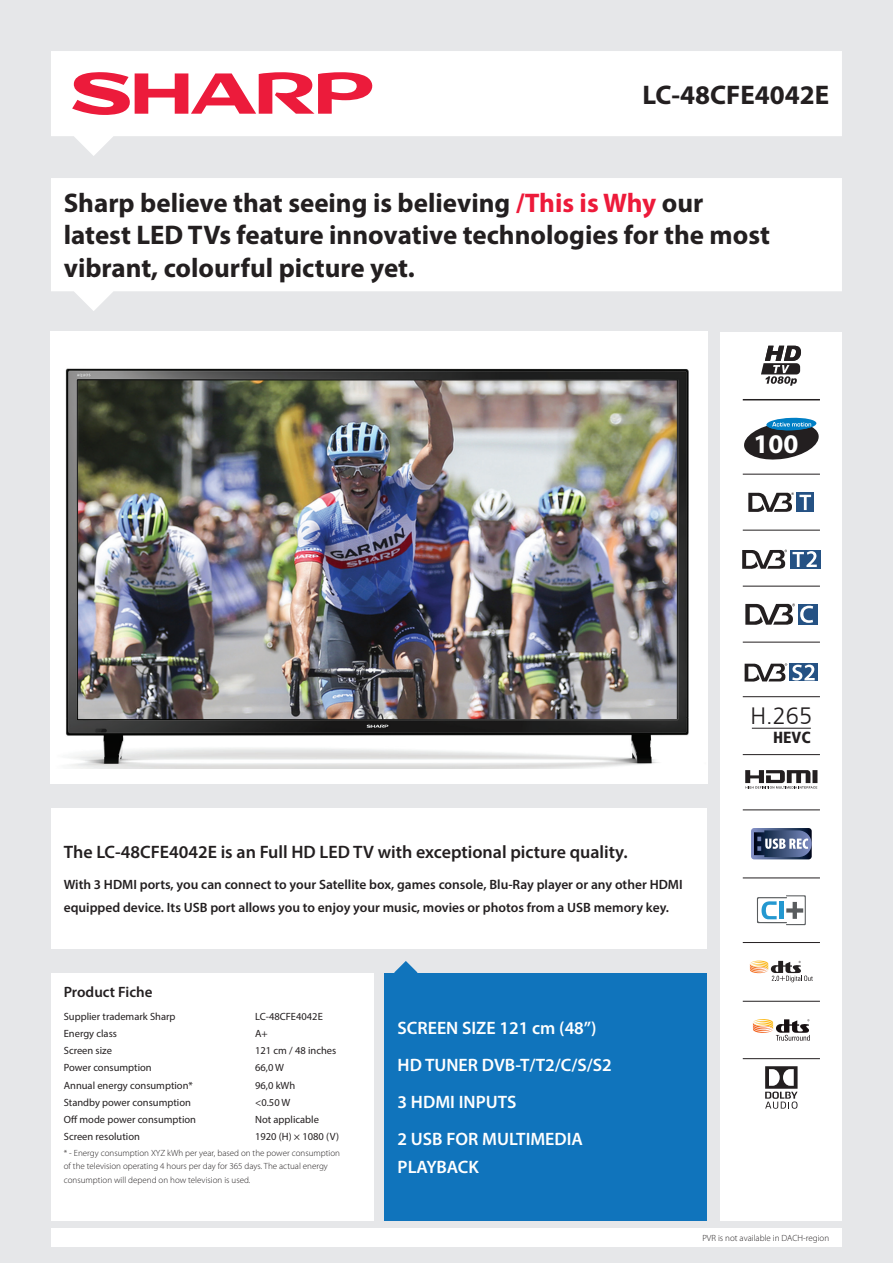
<style>
.page{position:relative;width:893px;height:1263px;background:#e6e7e9}
.page>*{position:absolute;margin:0;border:0;box-sizing:border-box;transform-origin:0 0}
.t1{font:700 27px/32.4px "Myriad Pro";color:#231f20}
.t2{font:700 27px "Myriad Pro";color:#fff}
.t3{font:300 23.55px "Frutiger LT Com";color:#231f20}
.t4{font:600 18px/37px "Myriad Pro";color:#fff}
.t5{font:600 18px "Myriad Pro";color:#231f20}
.t6{font:900 condensed 16.05px "Frutiger LT Com";color:#231f20}
.t7{font:600 15px "Myriad Pro";color:#231f20}
.t8{font:600 13.5px/22.5px "Myriad Pro";color:#231f20}
.t9{font:10.5px "Myriad Pro";color:#231f20}
.t10{font:300 9px/13.5px "Myriad Pro";color:#231f20}
.s1{color:#ed1a3a}
</style>
<div class="page">
<svg style="left:51px;top:51px;width:791px;height:105px;fill:#fff"></svg>
<svg style="left:72px;top:72px;width:302px;height:43px;background:#f58999"></svg>
<div style="left:721px;top:332px;width:121px;height:888px;background:#fff"></div>
<div style="left:51px;top:1228px;width:791px;height:19px;background:#fff"></div>
<svg style="left:51px;top:178px;width:791px;height:133px;background:#fbfbfb"></svg>
<div style="left:51px;top:332px;width:657px;height:452px;background:#fff"></div>
<svg style="left:395px;top:961px;width:22px;height:11px"></svg>
<div style="left:51px;top:808px;width:656px;height:140px;background:#fff"></div>
<div style="left:51px;top:972px;width:322px;height:248px;background:#fff"></div>
<div style="left:385px;top:972px;width:322px;height:248px;background:#1074bc"></div>
<img style="left:65px;top:368px;width:624px;height:400px">
<hr style="left:743px;top:399px;width:77px;height:1px;background:#231f20">
<hr style="left:743px;top:474px;width:77px;height:1px;background:#231f20">
<hr style="left:743px;top:530px;width:77px;height:1px;background:#231f20">
<hr style="left:743px;top:586px;width:77px;height:1px;background:#231f20">
<hr style="left:743px;top:642px;width:77px;height:1px;background:#231f20">
<hr style="left:743px;top:696px;width:77px;height:1px;background:#231f20">
<hr style="left:743px;top:754px;width:77px;height:1px;background:#231f20">
<hr style="left:743px;top:810px;width:77px;height:1px;background:#231f20">
<hr style="left:743px;top:878px;width:77px;height:1px;background:#231f20">
<hr style="left:743px;top:942px;width:77px;height:1px;background:#231f20">
<hr style="left:743px;top:1001px;width:77px;height:1px;background:#231f20">
<hr style="left:743px;top:1058px;width:77px;height:1px;background:#231f20">
<svg style="left:761px;top:346px;width:40px;height:40px"></svg>
<svg style="left:744px;top:417px;width:75px;height:43px"></svg>
<div style="left:797px;top:493px;width:17px;height:19px;background:#255284"></div>
<svg style="left:748px;top:492px;width:63px;height:20px"></svg>
<div style="left:790px;top:550px;width:30px;height:19px;background:#255284"></div>
<svg style="left:742px;top:550px;width:75px;height:19px"></svg>
<div style="left:798px;top:604px;width:19px;height:20px;background:#255284"></div>
<svg style="left:745px;top:603px;width:68px;height:22px"></svg>
<div style="left:789px;top:663px;width:29px;height:18px;background:#255284"></div>
<svg style="left:745px;top:663px;width:70px;height:18px"></svg>
<hr style="left:752px;top:728px;width:59px;height:1px;background:#231f20">
<svg style="left:745px;top:770px;width:72px;height:19px"></svg>
<svg style="left:751px;top:828px;width:61px;height:31px;background:#596889"></svg>
<svg style="left:757px;top:895px;width:49px;height:30px"></svg>
<svg style="left:750px;top:960px;width:63px;height:22px"></svg>
<svg style="left:753px;top:1019px;width:57px;height:22px"></svg>
<svg style="left:765px;top:1066px;width:32px;height:43px"></svg>
<h1 class="t1" style="left:643px;top:78px;width:188px">LC-48CFE4042E</h1>
<h1 class="t1" style="left:64px;top:186px;width:708px">Sharp believe that seeing is believing <span class="s1">/This is Why</span> our latest LED TVs feature innovative technologies for the most vibrant, colourful picture yet.</h1>
<h1 class="t2" style="left:753px;top:426px;width:46px">100</h1>
<h2 class="t3" style="left:750px;top:703px;width:63px">H.265</h2>
<h3 class="t6" style="left:773px;top:728px;width:39px">HEVC</h3>
<h3 class="t5" style="left:64px;top:841px;width:565px">The LC-48CFE4042E is an Full HD LED TV with exceptional picture quality.</h3>
<p class="t8" style="left:64px;top:873px;width:620px">With 3 HDMI ports, you can connect to your Satellite box, games console, Blu-Ray player or any other HDMI equipped device. Its USB port allows you to enjoy your music, movies or photos from a USB memory key.</p>
<h3 class="t7" style="left:64px;top:982px;width:90px">Product Fiche</h3>
<p class="t9" style="left:64px;top:1010px;width:113px">Supplier trademark Sharp</p>
<p class="t9" style="left:255px;top:1010px;width:69px">LC-48CFE4042E</p>
<p class="t9" style="left:64px;top:1027px;width:55px">Energy class</p>
<p class="t9" style="left:255px;top:1027px;width:14px">A+</p>
<p class="t9" style="left:64px;top:1044px;width:50px">Screen size</p>
<p class="t9" style="left:255px;top:1044px;width:83px">121 cm / 48 inches</p>
<p class="t9" style="left:64px;top:1061px;width:89px">Power consumption</p>
<p class="t9" style="left:255px;top:1061px;width:31px">66,0 W</p>
<p class="t9" style="left:64px;top:1078px;width:131px">Annual energy consumption*</p>
<p class="t9" style="left:255px;top:1078px;width:42px">96,0 kWh</p>
<p class="t9" style="left:64px;top:1096px;width:129px">Standby power consumption</p>
<p class="t9" style="left:255px;top:1096px;width:37px">&lt;0.50 W</p>
<p class="t9" style="left:64px;top:1113px;width:134px">Off mode power consumption</p>
<p class="t9" style="left:255px;top:1113px;width:65px">Not applicable</p>
<p class="t9" style="left:64px;top:1130px;width:78px">Screen resolution</p>
<p class="t9" style="left:255px;top:1130px;width:85px">1920 (H) × 1080 (V)</p>
<p class="t10" style="left:64px;top:1146px;width:278px">* - Energy consumption XYZ kWh per year, based on the power consumption of the television operating 4 hours per day for 365 days. The actual energy consumption will depend on how television is used.</p>
<h3 class="t4" style="left:398px;top:1008px;width:216px">SCREEN SIZE 121 cm (48”)<br>HD TUNER DVB-T/T2/C/S/S2<br>3 HDMI INPUTS<br>2 USB FOR MULTIMEDIA</h3>
<h3 class="t4" style="left:398px;top:1148px;width:83px">PLAYBACK</h3>
<p class="t10" style="left:702px;top:1231px;width:128px">PVR is not available in DACH-region</p>
</div>
